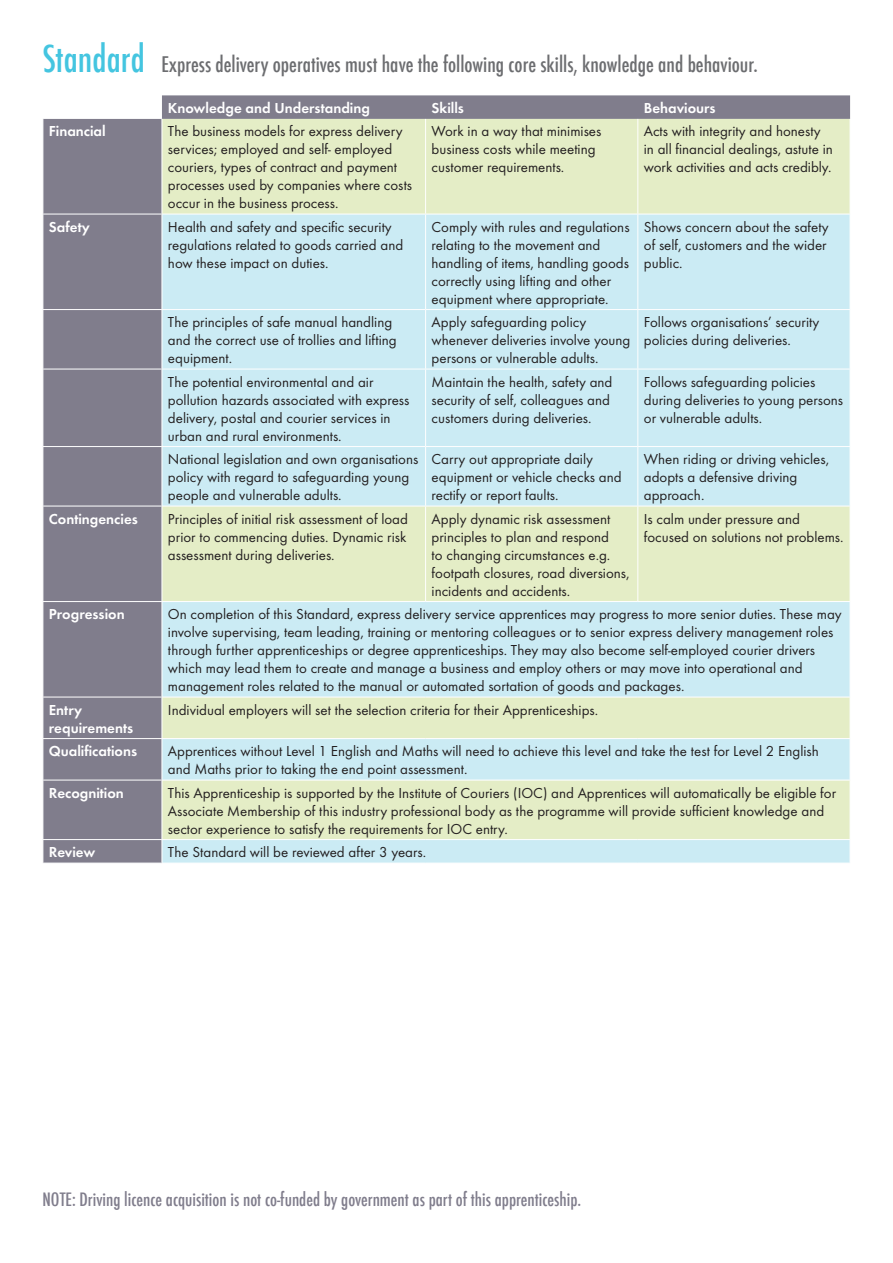
<style>
.page{position:relative;width:893px;height:1263px;background:#fff}
.page>*{position:absolute;margin:0;border:0;box-sizing:border-box;transform-origin:0 0}
.Intro_white_subheade{font:500 condensed 21px "Futura";color:#6c6d70}
.End_Point_subheader{font:500 condensed 18px "Futura";color:#807d8c}
.Table_10pt_1mm_after{font:15px/18px "Futura T";color:#231f20}
.Body_text_no_spacing{font:600 15px/18px "Futura T";color:#fff}
.Table_10pt_1mm_after-2{font:600 15px "Futura T";color:#fff}
.s1{font-size:36px;color:#44c5e0}
</style>
<div class="page">
<div style="left:44px;top:95px;width:806px;height:768px;background:#807d8c"></div>
<div style="left:163px;top:119px;width:687px;height:95px;background:#e4edc6"></div>
<svg style="left:163px;top:215px;width:687px;height:648px;background:#d2ebe6"></svg>
<hr style="left:162px;top:119px;width:1px;height:95px;background:#fff">
<hr style="left:425px;top:119px;width:1px;height:95px;background:#fff">
<hr style="left:637px;top:119px;width:1px;height:95px;background:#fff">
<hr style="left:43px;top:214px;width:119px;height:1px;background:#fff">
<hr style="left:162px;top:214px;width:264px;height:1px;background:#fff">
<hr style="left:162px;top:214px;width:1px;height:95px;background:#fff">
<hr style="left:426px;top:214px;width:212px;height:1px;background:#fff">
<hr style="left:425px;top:214px;width:1px;height:95px;background:#fff">
<hr style="left:638px;top:214px;width:212px;height:1px;background:#fff">
<hr style="left:637px;top:214px;width:1px;height:95px;background:#fff">
<hr style="left:43px;top:309px;width:119px;height:1px;background:#fff">
<hr style="left:162px;top:309px;width:264px;height:1px;background:#fff">
<hr style="left:162px;top:310px;width:1px;height:59px;background:#fff">
<hr style="left:426px;top:309px;width:212px;height:1px;background:#fff">
<hr style="left:425px;top:310px;width:1px;height:59px;background:#fff">
<hr style="left:638px;top:309px;width:212px;height:1px;background:#fff">
<hr style="left:637px;top:310px;width:1px;height:59px;background:#fff">
<hr style="left:43px;top:369px;width:119px;height:1px;background:#fff">
<hr style="left:162px;top:369px;width:264px;height:1px;background:#fff">
<hr style="left:162px;top:369px;width:1px;height:77px;background:#fff">
<hr style="left:426px;top:369px;width:212px;height:1px;background:#fff">
<hr style="left:425px;top:369px;width:1px;height:77px;background:#fff">
<hr style="left:638px;top:369px;width:212px;height:1px;background:#fff">
<hr style="left:637px;top:369px;width:1px;height:77px;background:#fff">
<hr style="left:43px;top:446px;width:119px;height:1px;background:#fff">
<hr style="left:162px;top:446px;width:264px;height:1px;background:#fff">
<hr style="left:162px;top:447px;width:1px;height:59px;background:#fff">
<hr style="left:426px;top:446px;width:212px;height:1px;background:#fff">
<hr style="left:425px;top:447px;width:1px;height:59px;background:#fff">
<hr style="left:638px;top:446px;width:212px;height:1px;background:#fff">
<hr style="left:637px;top:447px;width:1px;height:59px;background:#fff">
<hr style="left:43px;top:506px;width:119px;height:1px;background:#fff">
<hr style="left:162px;top:506px;width:264px;height:1px;background:#fff">
<hr style="left:162px;top:506px;width:1px;height:95px;background:#fff">
<hr style="left:426px;top:506px;width:212px;height:1px;background:#fff">
<hr style="left:425px;top:506px;width:1px;height:95px;background:#fff">
<hr style="left:638px;top:506px;width:212px;height:1px;background:#fff">
<hr style="left:637px;top:506px;width:1px;height:95px;background:#fff">
<hr style="left:43px;top:601px;width:119px;height:1px;background:#fff">
<hr style="left:162px;top:601px;width:264px;height:1px;background:#fff">
<hr style="left:162px;top:602px;width:1px;height:95px;background:#fff">
<hr style="left:426px;top:601px;width:212px;height:1px;background:#fff">
<hr style="left:638px;top:601px;width:212px;height:1px;background:#fff">
<hr style="left:43px;top:697px;width:119px;height:1px;background:#fff">
<hr style="left:162px;top:697px;width:264px;height:1px;background:#fff">
<hr style="left:162px;top:697px;width:1px;height:41px;background:#fff">
<hr style="left:426px;top:697px;width:212px;height:1px;background:#fff">
<hr style="left:638px;top:697px;width:212px;height:1px;background:#fff">
<hr style="left:43px;top:738px;width:119px;height:1px;background:#fff">
<hr style="left:162px;top:738px;width:264px;height:1px;background:#fff">
<hr style="left:162px;top:739px;width:1px;height:41px;background:#fff">
<hr style="left:426px;top:738px;width:212px;height:1px;background:#fff">
<hr style="left:638px;top:738px;width:212px;height:1px;background:#fff">
<hr style="left:43px;top:780px;width:119px;height:1px;background:#fff">
<hr style="left:162px;top:780px;width:264px;height:1px;background:#fff">
<hr style="left:162px;top:780px;width:1px;height:59px;background:#fff">
<hr style="left:426px;top:780px;width:212px;height:1px;background:#fff">
<hr style="left:638px;top:780px;width:212px;height:1px;background:#fff">
<hr style="left:43px;top:839px;width:119px;height:1px;background:#fff">
<svg style="left:43px;top:840px;width:1px;height:23px"></svg>
<hr style="left:162px;top:839px;width:264px;height:1px;background:#fff">
<svg style="left:162px;top:840px;width:1px;height:23px"></svg>
<hr style="left:426px;top:839px;width:212px;height:1px;background:#fff">
<hr style="left:638px;top:839px;width:212px;height:1px;background:#fff">
<p class="Intro_white_subheade" style="left:43px;top:51px;width:717px"><span class="s1">Standard</span> Express delivery operatives must have the following core skills, knowledge and behaviour.</p>
<p class="Table_10pt_1mm_after-2" style="left:168px;top:99px;width:203px">Knowledge and Understanding</p>
<p class="Table_10pt_1mm_after-2" style="left:432px;top:99px;width:34px">Skills</p>
<p class="Table_10pt_1mm_after-2" style="left:644px;top:99px;width:73px">Behaviours</p>
<p class="Body_text_no_spacing" style="left:49px;top:122px;width:58px">Financial</p>
<p class="Table_10pt_1mm_after" style="left:168px;top:122px;width:246px">The business models for express delivery services; employed and self- employed couriers, types of contract and payment processes used by companies where costs occur in the business process.</p>
<p class="Table_10pt_1mm_after" style="left:432px;top:122px;width:171px">Work in a way that minimises business costs while meeting customer requirements.</p>
<p class="Table_10pt_1mm_after" style="left:644px;top:122px;width:190px">Acts with integrity and honesty in all financial dealings, astute in work activities and acts credibly.</p>
<p class="Table_10pt_1mm_after-2" style="left:49px;top:218px;width:43px">Safety</p>
<p class="Table_10pt_1mm_after" style="left:168px;top:217px;width:237px">Health and safety and specific security regulations related to goods carried and how these impact on duties.</p>
<p class="Table_10pt_1mm_after" style="left:432px;top:217px;width:199px">Comply with rules and regulations relating to the movement and handling of items, handling goods correctly using lifting and other equipment where appropriate.</p>
<p class="Table_10pt_1mm_after" style="left:644px;top:217px;width:186px">Shows concern about the safety of self, customers and the wider public.</p>
<p class="Table_10pt_1mm_after" style="left:168px;top:313px;width:230px">The principles of safe manual handling and the correct use of trollies and lifting equipment.</p>
<p class="Table_10pt_1mm_after" style="left:432px;top:313px;width:200px">Apply safeguarding policy whenever deliveries involve young persons or vulnerable adults.</p>
<p class="Table_10pt_1mm_after" style="left:644px;top:313px;width:177px">Follows organisations’ security policies during deliveries.</p>
<p class="Table_10pt_1mm_after" style="left:168px;top:372px;width:243px">The potential environmental and air pollution hazards associated with express delivery, postal and courier services in urban and rural environments.</p>
<p class="Table_10pt_1mm_after" style="left:432px;top:372px;width:182px">Maintain the health, safety and security of self, colleagues and customers during deliveries.</p>
<p class="Table_10pt_1mm_after" style="left:644px;top:372px;width:201px">Follows safeguarding policies during deliveries to young persons or vulnerable adults.</p>
<p class="Table_10pt_1mm_after" style="left:168px;top:450px;width:252px">National legislation and own organisations policy with regard to safeguarding young people and vulnerable adults.</p>
<p class="Table_10pt_1mm_after" style="left:432px;top:450px;width:192px">Carry out appropriate daily equipment or vehicle checks and rectify or report faults.</p>
<p class="Table_10pt_1mm_after" style="left:644px;top:450px;width:187px">When riding or driving vehicles, adopts a defensive driving approach.</p>
<p class="Body_text_no_spacing" style="left:49px;top:509px;width:91px">Contingencies</p>
<p class="Table_10pt_1mm_after" style="left:168px;top:509px;width:242px;text-align:justify">Principles of initial risk assessment of load prior to commencing duties. Dynamic risk assessment during deliveries.</p>
<p class="Table_10pt_1mm_after" style="left:432px;top:509px;width:199px">Apply dynamic risk assessment principles to plan and respond<br>to changing circumstances e.g. footpath closures, road diversions, incidents and accidents.</p>
<p class="Table_10pt_1mm_after" style="left:644px;top:509px;width:201px">Is calm under pressure and focused on solutions not problems.</p>
<p class="Body_text_no_spacing" style="left:49px;top:605px;width:77px">Progression</p>
<p class="Table_10pt_1mm_after" style="left:168px;top:605px;width:675px">On completion of this Standard, express delivery service apprentices may progress to more senior duties. These may involve supervising, team leading, training or mentoring colleagues or to senior express delivery management roles through further apprenticeships or degree apprenticeships. They may also become self-employed courier drivers which may lead them to create and manage a business and employ others or may move into operational and management roles related to the manual or automated sortation of goods and packages.</p>
<p class="Body_text_no_spacing" style="left:49px;top:700px;width:86px">Entry requirements</p>
<p class="Table_10pt_1mm_after" style="left:168px;top:700px;width:432px">Individual employers will set the selection criteria for their Apprenticeships.</p>
<p class="Body_text_no_spacing" style="left:49px;top:742px;width:90px">Qualifications</p>
<p class="Table_10pt_1mm_after" style="left:168px;top:742px;width:652px">Apprentices without Level 1 English and Maths will need to achieve this level and take the test for Level 2 English and Maths prior to taking the end point assessment.</p>
<p class="Body_text_no_spacing" style="left:49px;top:783px;width:76px">Recognition</p>
<p class="Table_10pt_1mm_after" style="left:168px;top:783px;width:670px">This Apprenticeship is supported by the Institute of Couriers (IOC) and Apprentices will automatically be eligible for<br>Associate Membership of this industry professional body as the programme will provide sufficient knowledge and sector experience to satisfy the requirements for IOC entry.</p>
<p class="Body_text_no_spacing" style="left:49px;top:843px;width:48px">Review</p>
<p class="Table_10pt_1mm_after" style="left:168px;top:843px;width:260px">The Standard will be reviewed after 3 years.</p>
<p class="End_Point_subheader" style="left:43px;top:1187px;width:540px">NOTE: Driving licence acquisition is not co-funded by government as part of this apprenticeship.</p>
</div>
